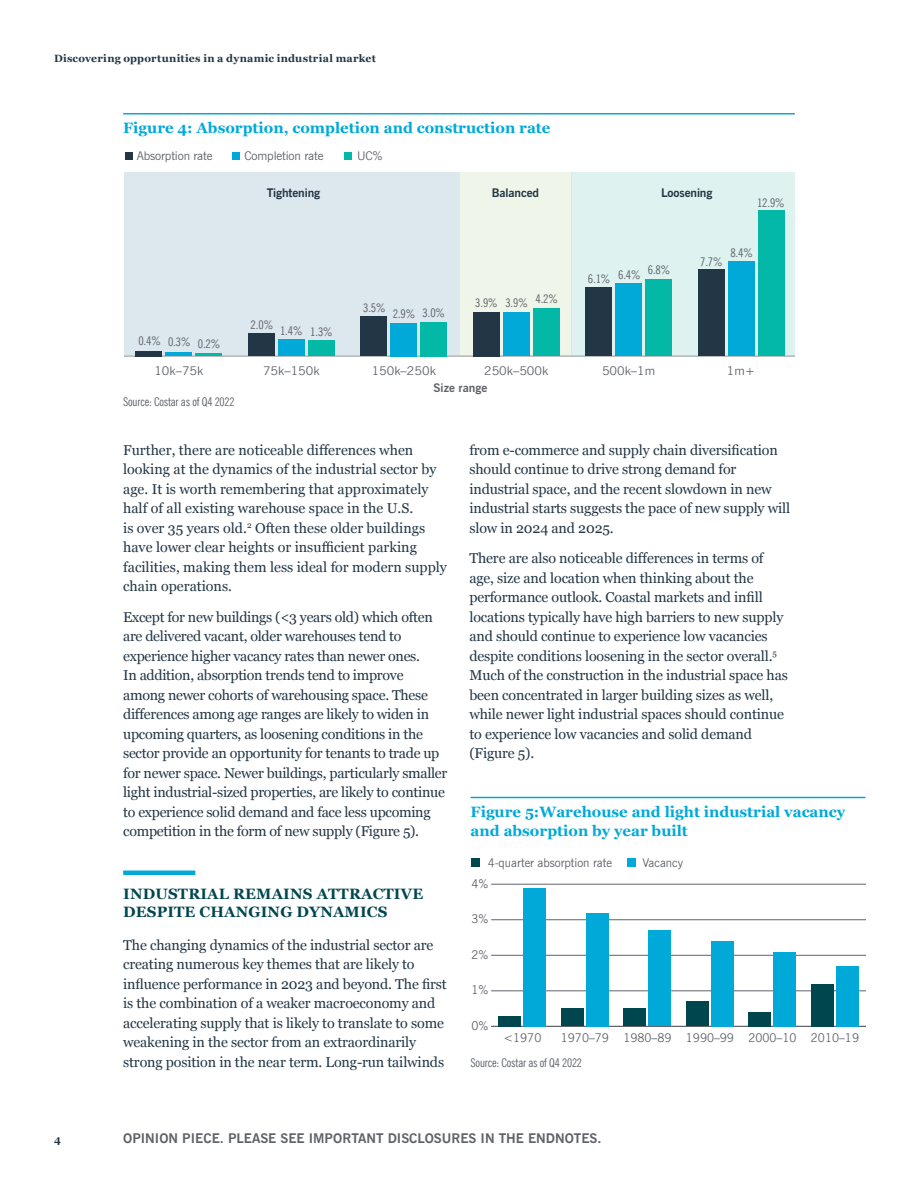
<style>
.page{position:relative;width:918px;height:1188px;background:#fff}
.page>*{position:absolute;margin:0;border:0;box-sizing:border-box;transform-origin:0 0}
.Chart_Heading{font:700 15px/19.5px "Georgia";color:#00a9d8}
.Subhead_1{font:700 15px/18px "Georgia";letter-spacing:.01em;color:#00464e}
.Body{font:14.25px/19.5px "Georgia";letter-spacing:-.01em;color:#233645}
.t1{font:700 13.5px "News Gothic BT";color:#5f6369}
.t2{font:12px "News Gothic BT";color:#5f6369}
._8_pt_disclosure_jus{font:condensed 12px "News Gothic BT";letter-spacing:-.015em;color:#5f6369;scale:1.05 1}
._8_pt_disclosure_jus-2{font:condensed 12px "News Gothic BT";letter-spacing:-.015em;color:#5f6369}
.t3{font:12px "News Gothic BT";color:#5f6369;scale:1.05 1}
.t4{font:700 12px "News Gothic BT";letter-spacing:-.01em;color:#233645}
.t5{font:700 12px "News Gothic BT";color:#5f6369}
.t6{font:700 10.5px "Georgia";letter-spacing:.025em;color:#233645}
</style>
<div class="page">
<hr style="left:123px;top:871px;width:72px;height:4px;background:#00a9d8">
<hr style="left:123px;top:113px;width:672px;height:1px;background:#00a9d8">
<div style="left:460px;top:173px;width:112px;height:183px;background:#eff6e9"></div>
<div style="left:125px;top:173px;width:335px;height:183px;background:#dde7ee"></div>
<div style="left:572px;top:173px;width:223px;height:183px;background:#def2f0"></div>
<div style="left:125px;top:152px;width:8px;height:8px;background:#233645"></div>
<div style="left:232px;top:152px;width:8px;height:8px;background:#00a9d8"></div>
<div style="left:344px;top:152px;width:8px;height:8px;background:#03b8a7"></div>
<hr style="left:124px;top:356px;width:671px;height:1px;background:#b1b4b5">
<hr style="left:195px;top:353px;width:27px;height:3px;background:#03b8a7">
<div style="left:308px;top:341px;width:27px;height:15px;background:#03b8a7"></div>
<div style="left:420px;top:322px;width:27px;height:34px;background:#03b8a7"></div>
<div style="left:533px;top:308px;width:27px;height:48px;background:#03b8a7"></div>
<div style="left:645px;top:279px;width:27px;height:77px;background:#03b8a7"></div>
<div style="left:758px;top:211px;width:27px;height:145px;background:#03b8a7"></div>
<hr style="left:165px;top:352px;width:27px;height:4px;background:#00a9d8">
<div style="left:278px;top:339px;width:27px;height:17px;background:#00a9d8"></div>
<div style="left:390px;top:323px;width:27px;height:33px;background:#00a9d8"></div>
<div style="left:503px;top:312px;width:27px;height:44px;background:#00a9d8"></div>
<div style="left:615px;top:283px;width:27px;height:73px;background:#00a9d8"></div>
<div style="left:728px;top:262px;width:27px;height:94px;background:#00a9d8"></div>
<div style="left:135px;top:351px;width:27px;height:5px;background:#233645"></div>
<div style="left:248px;top:334px;width:27px;height:22px;background:#233645"></div>
<div style="left:360px;top:316px;width:27px;height:40px;background:#233645"></div>
<div style="left:473px;top:312px;width:27px;height:44px;background:#233645"></div>
<div style="left:585px;top:288px;width:27px;height:68px;background:#233645"></div>
<div style="left:698px;top:270px;width:27px;height:86px;background:#233645"></div>
<hr style="left:471px;top:797px;width:395px;height:1px;background:#00a9d8">
<hr style="left:491px;top:1026px;width:375px;height:1px;background:#5f6369">
<hr style="left:491px;top:991px;width:375px;height:1px;background:#5f6369">
<hr style="left:491px;top:955px;width:375px;height:1px;background:#5f6369">
<hr style="left:491px;top:919px;width:375px;height:1px;background:#5f6369">
<hr style="left:491px;top:884px;width:375px;height:1px;background:#5f6369">
<div style="left:524px;top:888px;width:22px;height:138px;background:#00a9d8"></div>
<div style="left:586px;top:913px;width:23px;height:113px;background:#00a9d8"></div>
<div style="left:649px;top:930px;width:22px;height:96px;background:#00a9d8"></div>
<div style="left:711px;top:941px;width:23px;height:85px;background:#00a9d8"></div>
<div style="left:774px;top:952px;width:22px;height:74px;background:#00a9d8"></div>
<div style="left:836px;top:966px;width:23px;height:60px;background:#00a9d8"></div>
<div style="left:499px;top:1016px;width:22px;height:10px;background:#00464e"></div>
<div style="left:561px;top:1009px;width:23px;height:17px;background:#00464e"></div>
<div style="left:624px;top:1009px;width:22px;height:17px;background:#00464e"></div>
<div style="left:686px;top:1001px;width:23px;height:25px;background:#00464e"></div>
<div style="left:749px;top:1012px;width:22px;height:14px;background:#00464e"></div>
<div style="left:811px;top:984px;width:23px;height:42px;background:#00464e"></div>
<div style="left:471px;top:859px;width:9px;height:8px;background:#00464e"></div>
<div style="left:627px;top:859px;width:9px;height:8px;background:#00a9d8"></div>
<p class="t6" style="left:54px;top:50px;width:323px">Discovering opportunities in a dynamic industrial market</p>
<p class="Chart_Heading" style="left:123px;top:117px;width:429px">Figure 4: Absorption, completion and construction rate</p>
<p class="t2" style="left:137px;top:148px;width:77px">Absorption rate</p>
<p class="t2" style="left:244px;top:148px;width:81px">Completion rate</p>
<p class="t2" style="left:357px;top:148px;width:27px">UC%</p>
<p class="t4" style="left:267px;top:185px;width:55px">Tightening</p>
<p class="t4" style="left:492px;top:185px;width:49px">Balanced</p>
<p class="t4" style="left:661px;top:185px;width:53px">Loosening</p>
<p class="_8_pt_disclosure_jus" style="left:757px;top:196px;width:28px">12.9%</p>
<p class="_8_pt_disclosure_jus" style="left:138px;top:335px;width:79px">0.4% 0.3% 0.2%</p>
<p class="_8_pt_disclosure_jus" style="left:251px;top:317px;width:23px">2.0%</p>
<p class="_8_pt_disclosure_jus" style="left:280px;top:324px;width:52px">1.4% 1.3%</p>
<p class="_8_pt_disclosure_jus" style="left:363px;top:301px;width:23px">3.5%</p>
<p class="_8_pt_disclosure_jus" style="left:393px;top:306px;width:51px">2.9% 3.0%</p>
<p class="_8_pt_disclosure_jus" style="left:475px;top:296px;width:80px">3.9% 3.9% 4.2%</p>
<p class="_8_pt_disclosure_jus" style="left:588px;top:268px;width:80px">6.1% 6.4% 6.8%</p>
<p class="_8_pt_disclosure_jus" style="left:700px;top:254px;width:23px">7.7%</p>
<p class="_8_pt_disclosure_jus" style="left:730px;top:245px;width:23px">8.4%</p>
<p class="t3" style="left:154px;top:364px;width:48px">10k–75k</p>
<p class="t3" style="left:263px;top:364px;width:55px">75k–150k</p>
<p class="t3" style="left:372px;top:364px;width:63px">150k–250k</p>
<p class="t3" style="left:484px;top:364px;width:63px">250k–500k</p>
<p class="t3" style="left:602px;top:364px;width:52px">500k–1m</p>
<p class="t3" style="left:727px;top:364px;width:29px">1m+</p>
<p class="t5" style="left:434px;top:381px;width:55px">Size range</p>
<p class="t6" style="left:54px;top:1131px;width:8px">4</p>
<p class="_8_pt_disclosure_jus-2" style="left:123px;top:394px;width:113px">Source: Costar as of Q4 2022</p>
<p class="Body" style="left:123px;top:440px;width:325px">Further, there are noticeable differences when looking at the dynamics of the industrial sector by age. It is worth remembering that approximately half of all existing warehouse space in the U.S.<br>is over 35 years old.<sup>2</sup> Often these older buildings have lower clear heights or insufficient parking facilities, making them less ideal for modern supply chain operations.</p>
<p class="Body" style="left:123px;top:606px;width:326px">Except for new buildings (&lt;3 years old) which often are delivered vacant, older warehouses tend to experience higher vacancy rates than newer ones.<br>In addition, absorption trends tend to improve among newer cohorts of warehousing space. These differences among age ranges are likely to widen in upcoming quarters, as loosening conditions in the sector provide an opportunity for tenants to trade up for newer space. Newer buildings, particularly smaller light industrial-sized properties, are likely to continue to experience solid demand and face less upcoming competition in the form of new supply (Figure 5).</p>
<p class="Subhead_1" style="left:123px;top:884px;width:302px">INDUSTRIAL REMAINS ATTRACTIVE<br>DESPITE CHANGING DYNAMICS</p>
<p class="Body" style="left:123px;top:935px;width:325px">The changing dynamics of the industrial sector are creating numerous key themes that are likely to influence performance in 2023 and beyond. The first is the combination of a weaker macroeconomy and accelerating supply that is likely to translate to some weakening in the sector from an extraordinarily strong position in the near term. Long-run tailwinds</p>
<p class="Body" style="left:469px;top:440px;width:322px">from e-commerce and supply chain diversification should continue to drive strong demand for industrial space, and the recent slowdown in new industrial starts suggests the pace of new supply will slow in 2024 and 2025.</p>
<p class="Body" style="left:469px;top:548px;width:320px">There are also noticeable differences in terms of age, size and location when thinking about the performance outlook. Coastal markets and infill locations typically have high barriers to new supply and should continue to experience low vacancies despite conditions loosening in the sector overall.<sup>5<br></sup>Much of the construction in the industrial space has been concentrated in larger building sizes as well, while newer light industrial spaces should continue to experience low vacancies and solid demand (Figure 5).</p>
<p class="Chart_Heading" style="left:471px;top:801px;width:376px">Figure 5:Warehouse and light industrial vacancy and absorption by year built</p>
<p class="t2" style="left:488px;top:855px;width:126px">4-quarter absorption rate</p>
<p class="t2" style="left:642px;top:855px;width:42px">Vacancy</p>
<p class="t2" style="left:471px;top:876px;width:18px">4%</p>
<p class="t2" style="left:471px;top:912px;width:18px">3%</p>
<p class="t2" style="left:471px;top:947px;width:18px">2%</p>
<p class="t2" style="left:471px;top:983px;width:18px">1%</p>
<p class="t2" style="left:471px;top:1018px;width:18px">0%</p>
<p class="t2" style="left:503px;top:1030px;width:39px">&lt;1970</p>
<p class="t2" style="left:561px;top:1030px;width:300px">1970–79 1980–89 1990–99 2000–10 2010–19</p>
<p class="_8_pt_disclosure_jus-2" style="left:471px;top:1056px;width:113px">Source: Costar as of Q4 2022</p>
<p class="t1" style="left:123px;top:1130px;width:480px">OPINION PIECE. PLEASE SEE IMPORTANT DISCLOSURES IN THE ENDNOTES.</p>
</div>
